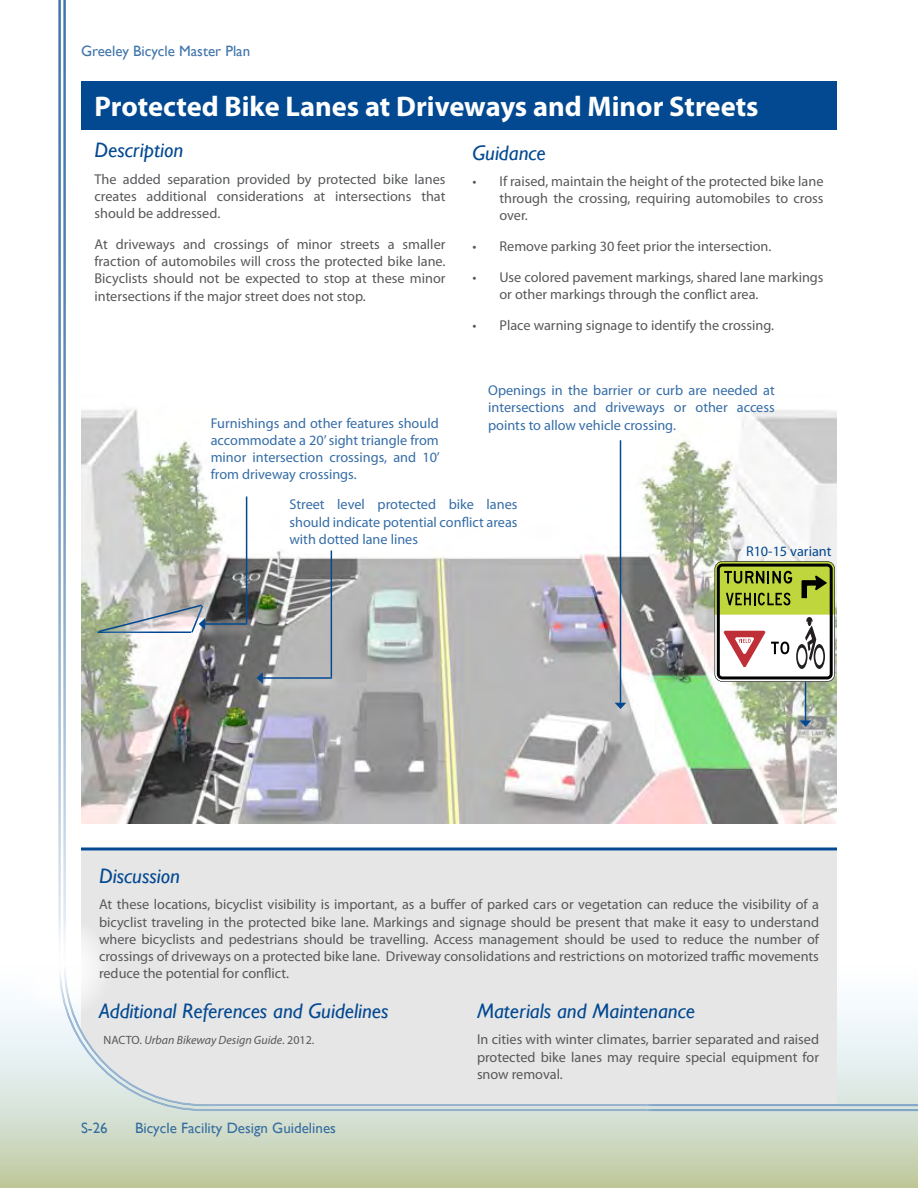
<style>
.page{position:relative;width:918px;height:1188px;background:#fff}
.page>*{position:absolute;margin:0;border:0;box-sizing:border-box;transform-origin:0 0}
.DG_TreatmentName{font:700 28.5px "Myriad Pro";color:#fff}
.Greeley__Sub_Sub_Hea{font:italic 21px "Gill Sans";color:#034991}
.t1{font:15px "Gill Sans";color:#034991}
.Greeley_Body_Text{font:14.25px/17.2px "Myriad Pro";color:#57585a;text-align:justify}
.Greeley_Body_Text-2{font:14.25px/17.2px "Myriad Pro";color:#356da7;text-align:justify}
.DG_Callout{font:14.25px "Myriad Pro";color:#034991}
.Greeley_Body_Text-3{font:italic 12px "Myriad Pro";color:#57585a}
.s1{font-style:normal}
</style>
<div class="page">
<svg style="left:0;top:1005px;width:917px;height:183px;background:#c8d2b2"></svg>
<hr style="left:81px;top:847px;width:756px;height:3px;background:#034991">
<div style="left:29px;top:855px;width:889px;height:286px;background:#fff;opacity:.75"></div>
<hr style="left:58px;top:0;width:3px;height:993px;background:#034991">
<hr style="left:63px;top:0;width:3px;height:993px;background:#034991">
<div style="left:613px;top:855px;width:305px;height:286px;background:#fff;opacity:.75"></div>
<div style="left:6px;top:917px;width:103px;height:102px;background:linear-gradient(to right,#fff,#eff0f0);border-radius:50%"></div>
<svg style="left:917px;top:1141px;width:1px;height:47px"></svg>
<svg style="left:644px;top:965px;width:273px;height:148px;background:#e4e7e8"></svg>
<hr style="left:917px;top:855px;width:1px;height:286px;background:#fff;opacity:.75">
<img style="left:81px;top:409px;width:756px;height:415px">
<div style="left:81px;top:81px;width:756px;height:48px;background:#034991"></div>
<hr style="left:331px;top:551px;width:1px;height:128px;background:#034991">
<hr style="left:805px;top:575px;width:1px;height:146px;background:#034991">
<svg style="left:800px;top:720px;width:11px;height:7px"></svg>
<svg style="left:94px;top:628px;width:108px;height:18px"></svg>
<svg style="left:213px;top:602px;width:1px;height:41px"></svg>
<svg style="left:95px;top:601px;width:118px;height:42px"></svg>
<svg style="left:253px;top:669px;width:89px;height:25px;background:#b2b3b2"></svg>
<hr style="left:262px;top:677px;width:69px;height:2px;background:#034991">
<svg style="left:256px;top:672px;width:7px;height:12px"></svg>
<hr style="left:246px;top:497px;width:1px;height:128px;background:#034991">
<svg style="left:195px;top:615px;width:62px;height:25px"></svg>
<hr style="left:204px;top:623px;width:42px;height:2px;background:#034991">
<svg style="left:97px;top:603px;width:108px;height:31px;background:#b1b8b7"></svg>
<svg style="left:611px;top:437px;width:26px;height:283px"></svg>
<hr style="left:620px;top:440px;width:1px;height:263px;background:#034991">
<svg style="left:615px;top:703px;width:11px;height:6px"></svg>
<svg style="left:715px;top:561px;width:120px;height:121px"></svg>
<p class="t1" style="left:81px;top:42px;width:171px">Greeley Bicycle Master Plan</p>
<p class="DG_TreatmentName" style="left:94px;top:88px;width:666px">Protected Bike Lanes at Driveways and Minor Streets</p>
<p class="Greeley__Sub_Sub_Hea" style="left:472px;top:140px;width:75px">Guidance</p>
<p class="Greeley_Body_Text" style="left:500px;top:172px;width:326px;text-indent:-27px">• If raised, maintain the height of the protected bike lane through the crossing, requiring automobiles to cross over.</p>
<p class="Greeley_Body_Text" style="left:472px;top:238px;width:300px">• Remove parking 30 feet prior the intersection.</p>
<p class="Greeley_Body_Text" style="left:500px;top:268px;width:326px;text-indent:-27px">• Use colored pavement markings, shared lane markings or other markings through the conflict area.</p>
<p class="Greeley_Body_Text" style="left:472px;top:316px;width:303px">• Place warning signage to identify the crossing.</p>
<p class="Greeley__Sub_Sub_Hea" style="left:94px;top:138px;width:90px">Description</p>
<p class="Greeley_Body_Text" style="left:94px;top:170px;width:353px">The added separation provided by protected bike lanes creates additional considerations at intersections that should be addressed.</p>
<p class="Greeley_Body_Text" style="left:94px;top:235px;width:353px">At driveways and crossings of minor streets a smaller fraction of automobiles will cross the protected bike lane.<br>Bicyclists should not be expected to stop at these minor intersections if the major street does not stop.</p>
<p class="Greeley_Body_Text-2" style="left:211px;top:414px;width:231px">Furnishings and other features should accommodate a 20’ sight triangle from minor intersection crossings, and 10’ from driveway crossings.</p>
<p class="Greeley_Body_Text-2" style="left:488px;top:382px;width:288px">Openings in the barrier or curb are needed at intersections and driveways or other access points to allow vehicle crossing.</p>
<p class="Greeley_Body_Text-2" style="left:290px;top:496px;width:230px">Street level protected bike lanes should indicate potential conflict areas with dotted lane lines</p>
<p class="DG_Callout" style="left:746px;top:542px;width:87px">R10-15 variant</p>
<p class="Greeley__Sub_Sub_Hea" style="left:99px;top:864px;width:83px">Discussion</p>
<p class="Greeley_Body_Text" style="left:99px;top:896px;width:722px">At these locations, bicyclist visibility is important, as a buffer of parked cars or vegetation can reduce the visibility of a bicyclist traveling in the protected bike lane. Markings and signage should be present that make it easy to understand where bicyclists and pedestrians should be travelling. Access management should be used to reduce the number of crossings of driveways on a protected bike lane. Driveway consolidations and restrictions on motorized traffic movements reduce the potential for conflict.</p>
<p class="Greeley__Sub_Sub_Hea" style="left:99px;top:999px;width:291px">Additional References and Guidelines</p>
<p class="Greeley_Body_Text-3" style="left:104px;top:1033px;width:212px"><span class="s1">NACTO.</span> Urban Bikeway Design Guide<span class="s1">. 2012.</span></p>
<p class="Greeley__Sub_Sub_Hea" style="left:477px;top:999px;width:220px">Materials and Maintenance</p>
<p class="Greeley_Body_Text" style="left:477px;top:1031px;width:344px">In cities with winter climates, barrier separated and raised protected bike lanes may require special equipment for snow removal.</p>
<p class="t1" style="left:81px;top:1120px;width:28px">S-26</p>
<p class="t1" style="left:135px;top:1120px;width:202px">Bicycle Facility Design Guidelines</p>
</div>
